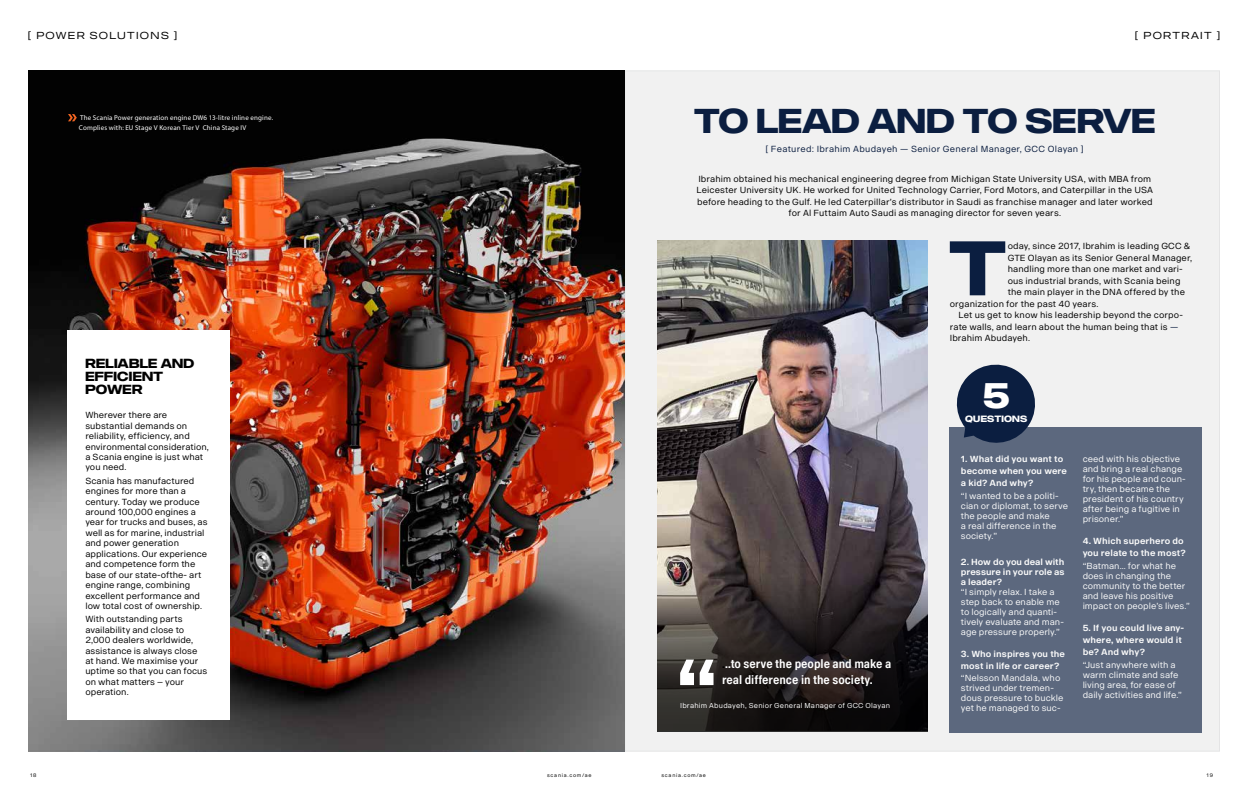
<style>
.page{position:relative;width:1248px;height:808px;background:#fff}
.page>*{position:absolute;margin:0;border:0;box-sizing:border-box;transform-origin:0 0}
.t1{font:700 76px "Scania Sans Headline";color:#0b1e40}
.t2{font:700 35px "Scania Sans Headline";color:#fff}
.t3{font:700 34px "Scania Sans Headline";letter-spacing:-.005em;color:#0b1e40}
.t4{font:700 13px/13px "Scania Sans Headline";letter-spacing:.01em;color:#000}
.t5{font:700 12px/16px "Scania Office Condensed";letter-spacing:-.005em;color:#fff}
.t6{font:10px "Scania Sans Headline";letter-spacing:.13em;color:#000101}
.t7{font:10px "Scania Sans Headline";letter-spacing:.13em;color:#000}
.t8{font:700 9px "Scania Sans Headline";letter-spacing:.02em;color:#fff}
.t9{font:8.7px/10.4px "Scania Sans";letter-spacing:.005em;color:#000}
.t10{font:8.7px/10px "Scania Sans";color:#fff}
.t11{font:700 8.7px/12px "Scania Sans";letter-spacing:.005em;color:#fff}
.t12{font:8.7px "Scania Sans";letter-spacing:.03em;color:#0b1e40}
.t13{font:7px/10px "Myriad Pro";letter-spacing:.02em;color:#fff}
.t14{font:7px "Scania Sans";letter-spacing:.03em;color:#fff}
.t15{font:5px "Scania Sans";letter-spacing:.145em;color:#000101}
.s1{color:#000}
.s2{color:#0b1e40}
</style>
<div class="page">
<div style="left:624px;top:71px;width:595px;height:680px;background:#f1f1f1"></div>
<img style="left:28px;top:71px;width:596px;height:680px">
<div style="left:67px;top:330px;width:163px;height:389px;background:#fff"></div>
<svg style="left:68px;top:114px;width:9px;height:7px"></svg>
<img style="left:657px;top:241px;width:270px;height:335px">
<svg style="left:657px;top:576px;width:270px;height:156px;background:#2d2827"></svg>
<div style="left:949px;top:427px;width:252px;height:305px;background:#5c687e"></div>
<svg style="left:956px;top:364px;width:79px;height:79px"></svg>
<svg style="left:680px;top:659px;width:33px;height:26px"></svg>
<p class="t6" style="left:28px;top:30px;width:151px">[ POWER SOLUTIONS ]</p>
<p class="t7" style="left:1134px;top:30px;width:87px">[ PORTRAIT ]</p>
<p class="t13" style="left:79px;top:113px;width:196px">The Scania Power generation engine DW6 13-litre inline engine.<br>Complies with: EU Stage V Korean Tier V China Stage IV</p>
<h3 class="t3" style="left:693px;top:101px;width:463px">TO LEAD AND TO SERVE</h3>
<p class="t12" style="left:765px;top:143px;width:320px">[ Featured: Ibrahim Abudayeh — Senior General Manager, GCC Olayan ]</p>
<p class="t9" style="left:696px;top:173px;width:458px;line-height:11.5px;text-align:center">Ibrahim obtained his mechanical engineering degree from Michigan State University USA, with MBA from Leicester University UK. He worked for United Technology Carrier, Ford Motors, and Caterpillar in the USA before heading to the Gulf. He led Caterpillar’s distributor in Saudi as franchise manager and later worked for Al Futtaim Auto Saudi as managing director for seven years.</p>
<h3 class="t4" style="left:85px;top:356px;width:110px">RELIABLE AND<br>EFFICIENT<br>POWER</h3>
<p class="t9" style="left:85px;top:410px;width:125px">Wherever there are substantial demands on reliability, efficiency, and environmental consideration, a Scania engine is just what you need.</p>
<p class="t9" style="left:85px;top:475px;width:124px">Scania has manufactured engines for more than a century. Today we produce around 100,000 engines a year for trucks and buses, as well as for marine, industrial and power generation applications. Our experience and competence form the base of our state-ofthe- art engine range, combining excellent performance and low total cost of ownership.</p>
<p class="t9" style="left:85px;top:614px;width:123px">With outstanding parts availability and close to<br>2,000 dealers worldwide, assistance is always close at hand. We maximise your uptime so that you can focus on what matters – your operation.</p>
<h3 class="t5" style="left:722px;top:655px;width:171px"><span class="s1">.</span>..to serve the people and make a real difference in the society.</h3>
<p class="t14" style="left:680px;top:701px;width:211px">Ibrahim Abudayeh, Senior General Manager of GCC Olayan</p>
<h1 class="t1" style="left:948px;top:223px;width:60px">T</h1>
<p class="t9" style="left:1007px;top:241px;width:184px">oday, since 2017, Ibrahim is leading GCC &amp;</p>
<p class="t9" style="left:1007px;top:253px;width:186px">GTE Olayan as its Senior General Manager,</p>
<p class="t9" style="left:1007px;top:264px;width:177px">handling more than one market and vari-</p>
<p class="t9" style="left:1007px;top:276px;width:174px">ous industrial brands, with Scania being</p>
<p class="t9" style="left:1007px;top:287px;width:179px">the main player in the DNA offered by the</p>
<p class="t9" style="left:949px;top:299px;width:150px">organization for the past 40 years.</p>
<p class="t9" style="left:958px;top:310px;width:226px">Let us get to know his leadership beyond the corpo-</p>
<p class="t9" style="left:949px;top:322px;width:230px">rate walls, and learn about the human being that is <span class="s2">—</span></p>
<p class="t9" style="left:949px;top:333px;width:82px">Ibrahim Abudayeh.</p>
<h2 class="t2" style="left:982px;top:375px;width:28px">5</h2>
<p class="t8" style="left:965px;top:413px;width:64px">QUESTIONS</p>
<p class="t11" style="left:960px;top:453px;width:108px">1. What did you want to become when you were a kid? And why?</p>
<p class="t10" style="left:960px;top:491px;width:109px">“I wanted to be a politi&shy;cian or diplomat, to serve the people and make<br>a real difference in the society.”</p>
<p class="t11" style="left:960px;top:556px;width:105px;line-height:10px;text-align:justify">2. How do you deal with pressure in your role as a leader?</p>
<p class="t10" style="left:960px;top:586px;width:104px">“I simply relax. I take a step back to enable me to logically and quanti&shy;tively evaluate and man&shy;age pressure properly.”</p>
<p class="t11" style="left:960px;top:647px;width:106px">3. Who inspires you the most in life or career?</p>
<p class="t10" style="left:960px;top:673px;width:104px">“Nelsson Mandala, who strived under tremen&shy;dous pressure to buckle yet he managed to suc-</p>
<p class="t10" style="left:1082px;top:454px;width:104px">ceed with his objective and bring a real change for his people and coun&shy;try, then became the president of his country after being a fugitive in prisoner.”</p>
<p class="t11" style="left:1082px;top:535px;width:104px">4. Which superhero do you relate to the most?</p>
<p class="t10" style="left:1082px;top:561px;width:109px">“Batman... for what he does in changing the community to the better and leave his positive impact on people’s lives.”</p>
<p class="t11" style="left:1082px;top:622px;width:103px">5. If you could live any&shy;where, where would it be? And why?</p>
<p class="t10" style="left:1082px;top:660px;width:101px">“Just anywhere with a warm climate and safe living area, for ease of daily activities and life.”</p>
<p class="t15" style="left:30px;top:772px;width:8px">18</p>
<p class="t15" style="left:547px;top:772px;width:46px">scania.com/ae</p>
<p class="t15" style="left:661px;top:772px;width:46px">scania.com/ae</p>
<p class="t15" style="left:1206px;top:772px;width:8px">19</p>
</div>
